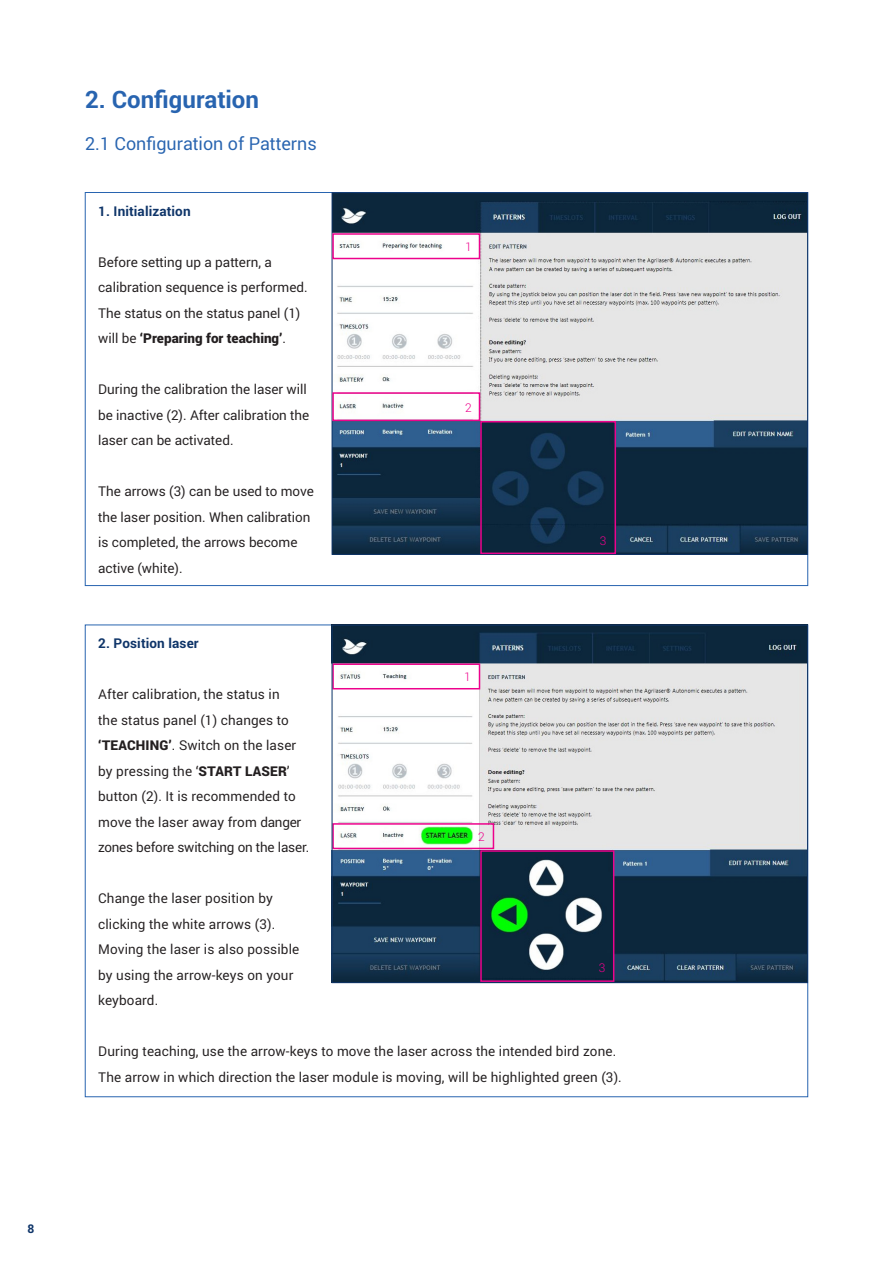
<style>
.page{position:relative;width:893px;height:1263px;background:#fff}
.page>*{position:absolute;margin:0;border:0;box-sizing:border-box;transform-origin:0 0}
.BCG_Titel{font:700 24px "Roboto";color:#2864b0}
.BCG_Paragraafkop{font:18px "Roboto";color:#2864b0}
.BCG_broodteks{font:13.5px/25.5px "Roboto";letter-spacing:.005em;color:#231f20}
.Alineakop{font:700 13.5px "Roboto";letter-spacing:.01em;color:#0f3569}
.lijst{font:300 12px "Roboto";color:#ed028c}
.t1{font:700 12px "Roboto";color:#0f3569}
.s1{font-weight:900}
</style>
<div class="page">
<img style="left:334px;top:194px;width:472px;height:359px">
<img style="left:334px;top:627px;width:472px;height:354px">
<div style="left:332px;top:663px;width:148px;height:26px;border:2px solid #ed028c"></div>
<div style="left:332px;top:823px;width:162px;height:26px;border:2px solid #ed028c"></div>
<img style="left:483px;top:853px;width:128px;height:126px">
<div style="left:332px;top:233px;width:148px;height:26px;border:2px solid #ed028c"></div>
<div style="left:332px;top:392px;width:148px;height:29px;border:2px solid #ed028c"></div>
<div style="left:480px;top:421px;width:136px;height:133px;border:2px solid #ed028c"></div>
<div style="left:480px;top:850px;width:134px;height:132px;border:2px solid #ed028c"></div>
<p class="BCG_Titel" style="left:85px;top:82px;width:175px">2. Configuration</p>
<p class="BCG_Paragraafkop" style="left:85px;top:131px;width:233px">2.1 Configuration of Patterns</p>
<p class="Alineakop" style="left:98px;top:201px;width:94px">1. Initialization</p>
<p class="BCG_broodteks" style="left:98px;top:249px;width:211px">Before setting up a pattern, a calibration sequence is performed.<br>The status on the status panel (1) will be <span class="s1">‘Preparing for teaching’</span>.</p>
<p class="BCG_broodteks" style="left:98px;top:376px;width:213px">During the calibration the laser will be inactive (2). After calibration the laser can be activated.</p>
<p class="BCG_broodteks" style="left:98px;top:478px;width:217px">The arrows (3) can be used to move the laser position. When calibration is completed, the arrows become active (white).</p>
<p class="Alineakop" style="left:98px;top:634px;width:102px">2. Position laser</p>
<p class="lijst" style="left:465px;top:238px;width:8px">1</p>
<p class="lijst" style="left:465px;top:399px;width:8px">2</p>
<p class="lijst" style="left:464px;top:668px;width:8px">1</p>
<p class="lijst" style="left:600px;top:532px;width:8px">3</p>
<p class="BCG_broodteks" style="left:98px;top:681px;width:213px">After calibration, the status in<br>the status panel (1) changes to <span class="s1">‘TEACHING’</span>. Switch on the laser by pressing the ‘<span class="s1">START LASER</span>’ button (2). It is recommended to move the laser away from danger zones before switching on the laser.</p>
<p class="BCG_broodteks" style="left:98px;top:885px;width:203px">Change the laser position by clicking the white arrows (3).<br>Moving the laser is also possible by using the arrow-keys on your keyboard.</p>
<p class="BCG_broodteks" style="left:98px;top:1038px;width:525px">During teaching, use the arrow-keys to move the laser across the intended bird zone.<br>The arrow in which direction the laser module is moving, will be highlighted green (3).</p>
<p class="lijst" style="left:478px;top:828px;width:8px">2</p>
<p class="lijst" style="left:599px;top:960px;width:8px">3</p>
<p class="t1" style="left:28px;top:1220px;width:8px">8</p>
</div>
